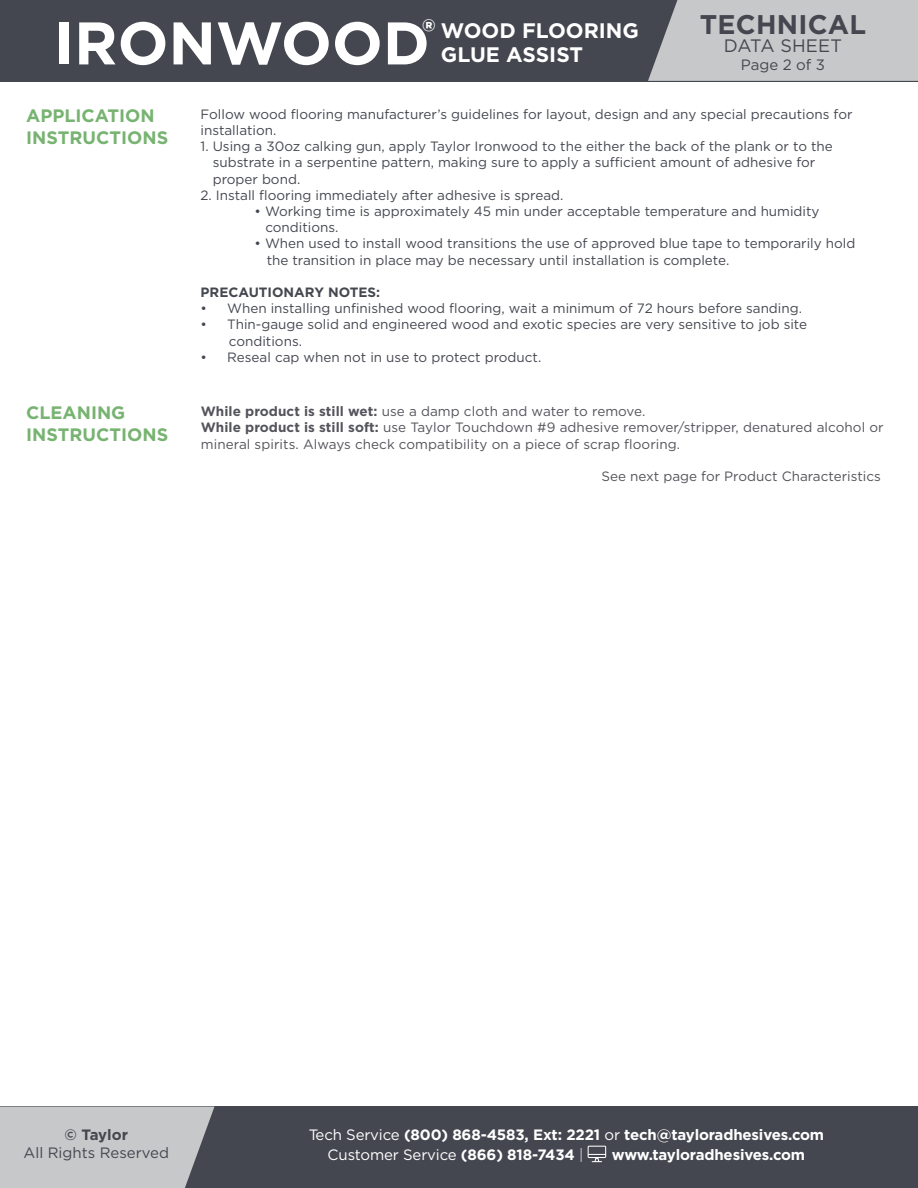
<style>
.page{position:relative;width:918px;height:1188px;background:#fff}
.page>*{position:absolute;margin:0;border:0;box-sizing:border-box;transform-origin:0 0}
.t1{font:700 60px "Gotham";color:#fff}
.t2{font:700 34.95px "Gotham";color:#fff}
.t3{font:700 27px "Gotham";letter-spacing:.01em;color:#454750}
.t4{font:700 21px "Gotham";color:#fff}
.t5{font:700 18px "Gotham";color:#77b371}
.t6{font:18px "Gotham";letter-spacing:.005em;color:#454750}
.t7{font:700 15px "Gotham";letter-spacing:-.01em;color:#fff}
.t8{font:15px "Gotham";letter-spacing:-.01em;color:#fff}
.t9{font:15px "Gotham";color:#454750}
.t10{font:700 15px "Gotham";color:#454750}
.t11{font:13.5px/16.2px "Gotham";color:#454750}
.t12{font:13.5px/16.5px "Gotham";letter-spacing:.005em;color:#53535b}
.t13{font:700 13.5px "Gotham";color:#454750}
.s1{font-weight:700}
.s2{font-weight:400}
.s3{font-weight:300}
</style>
<div class="page">
<div style="left:0;top:0;width:918px;height:81px;background:#454750"></div>
<svg style="left:648px;top:0;width:270px;height:81px;background:#bdbfc1"></svg>
<div style="left:0;top:1107px;width:918px;height:81px;background:#454750"></div>
<div style="left:0;top:1107px;width:214px;height:81px;background:#c6c8c9"></div>
<svg style="left:588px;top:1146px;width:18px;height:16px"></svg>
<p class="t2" style="left:423px;top:9px;width:14px">®</p>
<p class="t1" style="left:54px;top:3px;width:377px">IRONWOOD</p>
<p class="t4" style="left:441px;top:17px;width:200px">WOOD FLOORING</p>
<p class="t4" style="left:441px;top:41px;width:144px">GLUE ASSIST</p>
<p class="t3" style="left:700px;top:7px;width:168px">TECHNICAL</p>
<p class="t6" style="left:724px;top:34px;width:119px">DATA SHEET</p>
<p class="t9" style="left:741px;top:55px;width:86px">Page 2 of 3</p>
<p class="t5" style="left:26px;top:104px;width:130px">APPLICATION</p>
<p class="t5" style="left:26px;top:126px;width:144px">INSTRUCTIONS</p>
<p class="t5" style="left:26px;top:401px;width:101px">CLEANING</p>
<p class="t5" style="left:26px;top:423px;width:144px">INSTRUCTIONS</p>
<p class="t11" style="left:201px;top:106px;width:654px">Follow wood flooring manufacturer’s guidelines for layout, design and any special precautions for installation.</p>
<p class="t11" style="left:201px;top:138px;width:634px">1. Using a 30oz calking gun, apply Taylor Ironwood to the either the back of the plank or to the</p>
<p class="t11" style="left:213px;top:154px;width:604px">substrate in a serpentine pattern, making sure to apply a sufficient amount of adhesive for</p>
<p class="t11" style="left:213px;top:170px;width:89px">proper bond.</p>
<p class="t11" style="left:201px;top:187px;width:364px">2. Install flooring immediately after adhesive is spread.</p>
<p class="t11" style="left:255px;top:203px;width:567px">• Working time is approximately 45 min under acceptable temperature and humidity</p>
<p class="t11" style="left:265px;top:219px;width:75px">conditions.</p>
<p class="t11" style="left:255px;top:235px;width:602px">• When used to install wood transitions the use of approved blue tape to temporarily hold</p>
<p class="t11" style="left:267px;top:251px;width:464px">the transition in place may be necessary until installation is complete.</p>
<p class="t13" style="left:201px;top:283px;width:181px">PRECAUTIONARY NOTES:</p>
<p class="t11" style="left:201px;top:300px;width:603px">• When installing unfinished wood flooring, wait a minimum of 72 hours before sanding.</p>
<p class="t11" style="left:201px;top:316px;width:608px">• Thin-gauge solid and engineered wood and exotic species are very sensitive to job site</p>
<p class="t11" style="left:229px;top:332px;width:75px">conditions.</p>
<p class="t11" style="left:201px;top:349px;width:342px">• Reseal cap when not in use to protect product.</p>
<p class="t12" style="left:201px;top:402px;width:446px"><span class="s1">While product is still wet:</span> use a damp cloth and water to remove.</p>
<p class="t12" style="left:201px;top:419px;width:684px"><span class="s1">While product is still soft:</span> use Taylor Touchdown #9 adhesive remover/stripper, denatured alcohol or mineral spirits. Always check compatibility on a piece of scrap flooring.</p>
<p class="t12" style="left:602px;top:468px;width:281px">See next page for Product Characteristics</p>
<p class="t10" style="left:65px;top:1125px;width:65px">© Taylor</p>
<p class="t9" style="left:24px;top:1143px;width:147px">All Rights Reserved</p>
<p class="t7" style="left:309px;top:1125px;width:517px"><span class="s2">Tech Service</span> (800) 868-4583, Ext: 2221 <span class="s2">or</span> tech@tayloradhesives.com</p>
<p class="t8" style="left:328px;top:1145px;width:257px">Customer Service <span class="s1">(866) 818-7434</span> <span class="s3">|</span></p>
<p class="t7" style="left:612px;top:1145px;width:195px">www.tayloradhesives.com</p>
</div>
